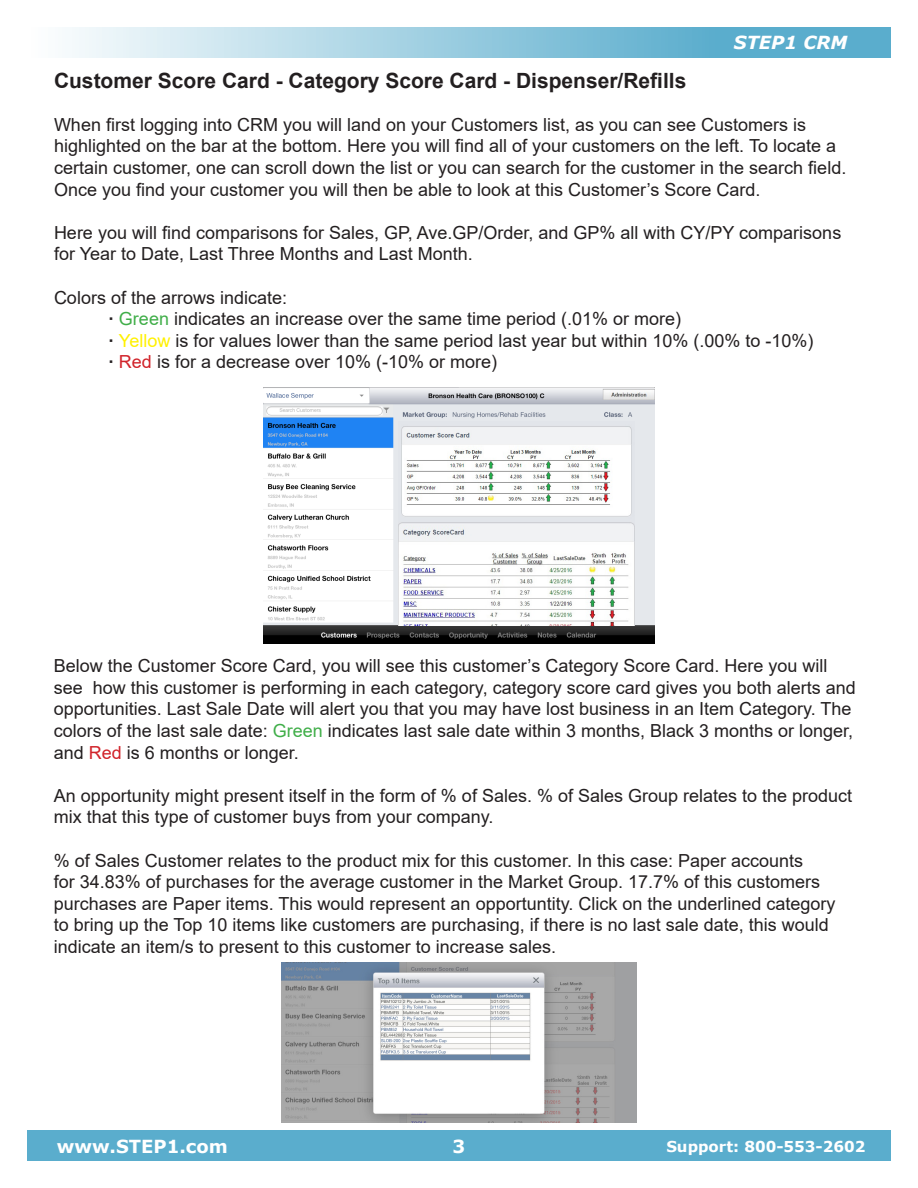
<style>
.page{position:relative;width:918px;height:1188px;background:#fff}
.page>*{position:absolute;margin:0;border:0;box-sizing:border-box;transform-origin:0 0}
.t1{font:700 21px "Arial";color:#231f20}
.t2{font:18px/21.6px "Arial";color:#231f20}
.t3{font:700 18px "Verdana";color:#fff}
.t4{font:italic 700 18px "Verdana";color:#fff}
.t5{font:700 15px "Verdana";color:#fff}
.s1{font-weight:700}
.s2{color:#40ae49}
.s3{color:#fff101}
.s4{color:#d1232a}
</style>
<div class="page">
<svg style="left:72px;top:27px;width:819px;height:30px;background:#96cbdf"></svg>
<div style="left:27px;top:1131px;width:864px;height:30px;background:#5aadcd"></div>
<img style="left:281px;top:963px;width:355px;height:159px">
<img style="left:264px;top:387px;width:390px;height:257px">
<img style="left:399px;top:421px;width:235px;height:97px">
<img style="left:399px;top:520px;width:236px;height:105px">
<p class="t4" style="left:734px;top:30px;width:115px">STEP1 CRM</p>
<p class="t1" style="left:54px;top:65px;width:634px">Customer Score Card - Category Score Card - Dispenser/Refills</p>
<p class="t2" style="left:54px;top:114px;width:794px">When first logging into CRM you will land on your Customers list, as you can see Customers is highlighted on the bar at the bottom. Here you will find all of your customers on the left. To locate a certain customer, one can scroll down the list or you can search for the customer in the search field.<br>Once you find your customer you will then be able to look at this Customer’s Score Card.</p>
<p class="t2" style="left:54px;top:222px;width:789px">Here you will find comparisons for Sales, GP, Ave.GP/Order, and GP% all with CY/PY comparisons for Year to Date, Last Three Months and Last Month.</p>
<p class="t2" style="left:54px;top:286px;width:235px">Colors of the arrows indicate:</p>
<p class="t2" style="left:108px;top:308px;width:575px"><span class="s1">·</span> <span class="s2">Green</span> indicates an increase over the same time period (.01% or more)</p>
<p class="t2" style="left:108px;top:330px;width:707px"><span class="s1">·</span> <span class="s3">Yellow</span> is for values lower than the same period last year but within 10% (.00% to -10%)</p>
<p class="t2" style="left:108px;top:351px;width:391px"><span class="s1">·</span> <span class="s4">Red</span> is for a decrease over 10% (-10% or more)</p>
<p class="t2" style="left:54px;top:655px;width:804px">Below the Customer Score Card, you will see this customer’s Category Score Card. Here you will see how this customer is performing in each category, category score card gives you both alerts and opportunities. Last Sale Date will alert you that you may have lost business in an Item Category. The colors of the last sale date: <span class="s2">Green</span> indicates last sale date within 3 months, Black 3 months or longer, and <span class="s4">Red</span> is 6 months or longer.</p>
<p class="t2" style="left:54px;top:785px;width:800px">An opportunity might present itself in the form of % of Sales. % of Sales Group relates to the product mix that this type of customer buys from your company.</p>
<p class="t2" style="left:54px;top:849px;width:783px">% of Sales Customer relates to the product mix for this customer. In this case: Paper accounts<br>for 34.83% of purchases for the average customer in the Market Group. 17.7% of this customers purchases are Paper items. This would represent an opportuntity. Click on the underlined category to bring up the Top 10 items like customers are purchasing, if there is no last sale date, this would indicate an item/s to present to this customer to increase sales.</p>
<p class="t3" style="left:57px;top:1133px;width:173px">www.STEP1.com</p>
<p class="t3" style="left:453px;top:1133px;width:14px">3</p>
<p class="t5" style="left:666px;top:1135px;width:201px">Support: 800-553-2602</p>
</div>
